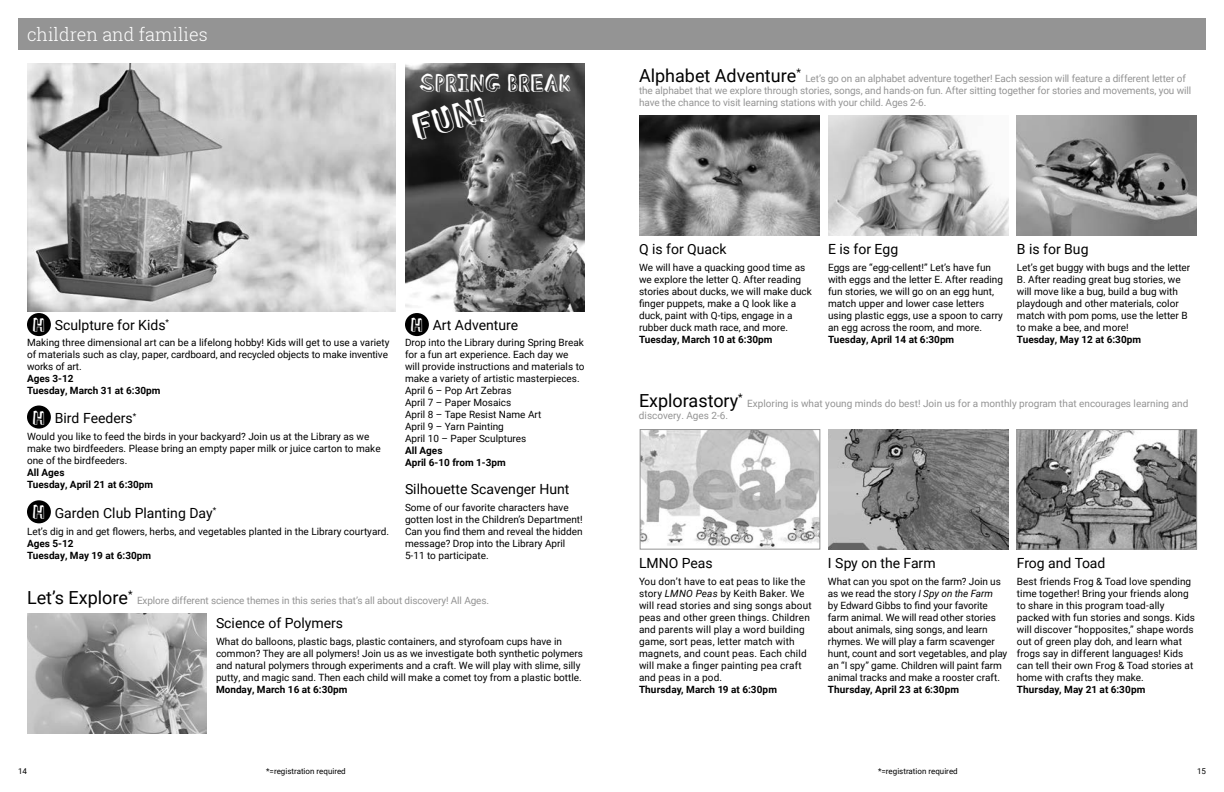
<style>
.page{position:relative;width:1224px;height:792px;background:#fff}
.page>*{position:absolute;margin:0;border:0;box-sizing:border-box;transform-origin:0 0}
.t1{font:36px "Blockhead OT Dark Side";color:#fff}
.t2{font:24px "Blockhead OT Dark Side";letter-spacing:.005em;color:#fff}
.t3{font:19px "Blockhead OT Dark Side";color:#fff}
.t4{font:18px "Roboto";color:#000}
.t5{font:300 18px "Roboto Slab";color:#fff}
.t6{font:14px "Roboto";color:#000}
.t7{font:10px/12px "Roboto";color:#000}
.t8{font:10px/12px "Roboto";letter-spacing:-.01em;color:#949494}
.t9{font:700 10px/12px "Roboto";color:#000}
.t10{font:8px "Roboto";color:#000}
.s1{font-style:italic}
</style>
<div class="page">
<img style="left:27px;top:613px;width:180px;height:121px">
<img style="left:27px;top:63px;width:369px;height:248px">
<img style="left:405px;top:63px;width:180px;height:248px">
<div style="left:18px;top:18px;width:1188px;height:32px;background:#949494"></div>
<img style="left:642px;top:431px;width:176px;height:116px">
<div style="left:640px;top:429px;width:180px;height:120px;border:1px solid #949494"></div>
<img style="left:828px;top:429px;width:180px;height:120px">
<img style="left:1019px;top:431px;width:176px;height:116px">
<div style="left:1017px;top:429px;width:180px;height:120px;border:1px solid #949494"></div>
<img style="left:639px;top:116px;width:180px;height:120px">
<img style="left:828px;top:116px;width:180px;height:120px">
<img style="left:1017px;top:116px;width:180px;height:120px">
<div style="left:27px;top:313px;width:24px;height:23px;background:#000;border-radius:50%"></div>
<div style="left:405px;top:313px;width:24px;height:23px;background:#000;border-radius:50%"></div>
<div style="left:27px;top:406px;width:24px;height:23px;background:#000;border-radius:50%"></div>
<div style="left:27px;top:500px;width:24px;height:23px;background:#000;border-radius:50%"></div>
<h3 class="t5" style="left:27px;top:22px;width:182px">children and families</h3>
<h2 class="t2" style="left:419px;top:71px;width:153px">SPRING BREAK</h2>
<h1 class="t1" style="left:408px;top:110px;width:76px;rotate:-16deg">FUN!</h1>
<h3 class="t3" style="left:32px;top:315px;width:14px">H</h3>
<h3 class="t3" style="left:410px;top:315px;width:14px">H</h3>
<h3 class="t6" style="left:55px;top:315px;width:116px">Sculpture for Kids<sup>*</sup></h3>
<p class="t7" style="left:27px;top:336px;width:364px">Making three dimensional art can be a lifelong hobby! Kids will get to use a variety of materials such as clay, paper, cardboard, and recycled objects to make inventive works of art.</p>
<p class="t9" style="left:27px;top:372px;width:135px">Ages 3-12<br>Tuesday, March 31 at 6:30pm</p>
<h3 class="t6" style="left:55px;top:409px;width:83px">Bird Feeders<sup>*</sup></h3>
<p class="t7" style="left:27px;top:430px;width:355px">Would you like to feed the birds in your backyard? Join us at the Library as we make two birdfeeders. Please bring an empty paper milk or juice carton to make one of the birdfeeders.</p>
<p class="t9" style="left:27px;top:466px;width:128px">All Ages<br>Tuesday, April 21 at 6:30pm</p>
<h3 class="t6" style="left:433px;top:315px;width:87px">Art Adventure</h3>
<p class="t7" style="left:405px;top:336px;width:181px">Drop into the Library during Spring Break for a fun art experience. Each day we will provide instructions and materials to make a variety of artistic masterpieces.<br>April 6 – Pop Art Zebras<br>April 7 – Paper Mosaics<br>April 8 – Tape Resist Name Art<br>April 9 – Yarn Painting<br>April 10 – Paper Sculptures</p>
<p class="t9" style="left:405px;top:444px;width:102px">All Ages<br>April 6-10 from 1-3pm</p>
<h3 class="t3" style="left:32px;top:408px;width:14px">H</h3>
<h3 class="t6" style="left:405px;top:479px;width:166px">Silhouette Scavenger Hunt</h3>
<p class="t7" style="left:405px;top:501px;width:179px">Some of our favorite characters have gotten lost in the Children’s Department!<br>Can you find them and reveal the hidden message? Drop into the Library April 5-11 to participate.</p>
<h3 class="t3" style="left:32px;top:502px;width:14px">H</h3>
<h3 class="t6" style="left:55px;top:503px;width:163px">Garden Club Planting Day<sup>*</sup></h3>
<p class="t7" style="left:27px;top:525px;width:364px">Let’s dig in and get flowers, herbs, and vegetables planted in the Library courtyard.</p>
<p class="t9" style="left:27px;top:537px;width:126px">Ages 5-12<br>Tuesday, May 19 at 6:30pm</p>
<h3 class="t4" style="left:27px;top:585px;width:107px">Let’s Explore<sup>*</sup></h3>
<p class="t8" style="left:137px;top:595px;width:354px">Explore different science themes in this series that’s all about discovery! All Ages.</p>
<h3 class="t6" style="left:216px;top:613px;width:129px">Science of Polymers</h3>
<p class="t7" style="left:216px;top:635px;width:368px">What do balloons, plastic bags, plastic containers, and styrofoam cups have in common? They are all polymers! Join us as we investigate both synthetic polymers and natural polymers through experiments and a craft. We will play with slime, silly putty, and magic sand. Then each child will make a comet toy from a plastic bottle.</p>
<p class="t9" style="left:216px;top:683px;width:133px">Monday, March 16 at 6:30pm</p>
<h3 class="t4" style="left:639px;top:63px;width:163px">Alphabet Adventure<sup>*</sup></h3>
<p class="t8" style="left:639px;top:72px;width:554px;text-indent:166px">Let’s go on an alphabet adventure together! Each session will feature a different letter of the alphabet that we explore through stories, songs, and hands-on fun. After sitting together for stories and movements, you will have the chance to visit learning stations with your child. Ages 2-6.</p>
<h3 class="t6" style="left:639px;top:240px;width:89px">Q is for Quack</h3>
<p class="t7" style="left:639px;top:261px;width:174px">We will have a quacking good time as we explore the letter Q. After reading stories about ducks, we will make duck finger puppets, make a Q look like a duck, paint with Q-tips, engage in a rubber duck math race, and more.</p>
<p class="t9" style="left:639px;top:333px;width:135px">Tuesday, March 10 at 6:30pm</p>
<h3 class="t6" style="left:828px;top:240px;width:72px">E is for Egg</h3>
<p class="t7" style="left:828px;top:261px;width:176px">Eggs are “egg-cellent!” Let’s have fun with eggs and the letter E. After reading fun stories, we will go on an egg hunt, match upper and lower case letters using plastic eggs, use a spoon to carry an egg across the room, and more.</p>
<p class="t9" style="left:828px;top:333px;width:128px">Tuesday, April 14 at 6:30pm</p>
<h3 class="t6" style="left:1017px;top:240px;width:73px">B is for Bug</h3>
<p class="t7" style="left:1017px;top:261px;width:175px">Let’s get buggy with bugs and the letter B. After reading great bug stories, we will move like a bug, build a bug with playdough and other materials, color match with pom poms, use the letter B to make a bee, and more!</p>
<p class="t9" style="left:1017px;top:333px;width:126px">Tuesday, May 12 at 6:30pm</p>
<h3 class="t4" style="left:639px;top:388px;width:105px">Explorastory<sup>*</sup></h3>
<p class="t8" style="left:747px;top:398px;width:443px">Exploring is what young minds do best! Join us for a monthly program that encourages learning and</p>
<p class="t8" style="left:639px;top:410px;width:91px">discovery. Ages 2-6.</p>
<h3 class="t6" style="left:639px;top:553px;width:75px">LMNO Peas</h3>
<p class="t7" style="left:639px;top:575px;width:174px">You don’t have to eat peas to like the story <span class="s1">LMNO Peas</span> by Keith Baker. We will read stories and sing songs about peas and other green things. Children and parents will play a word building game, sort peas, letter match with magnets, and count peas. Each child will make a finger painting pea craft and peas in a pod.</p>
<p class="t9" style="left:639px;top:683px;width:140px">Thursday, March 19 at 6:30pm</p>
<h3 class="t6" style="left:828px;top:553px;width:109px">I Spy on the Farm</h3>
<p class="t7" style="left:828px;top:575px;width:181px">What can you spot on the farm? Join us as we read the story <span class="s1">I Spy on the Farm<br></span>by Edward Gibbs to find your favorite farm animal. We will read other stories about animals, sing songs, and learn rhymes. We will play a farm scavenger hunt, count and sort vegetables, and play an “I spy” game. Children will paint farm animal tracks and make a rooster craft.</p>
<p class="t9" style="left:828px;top:683px;width:133px">Thursday, April 23 at 6:30pm</p>
<h3 class="t6" style="left:1017px;top:553px;width:90px">Frog and Toad</h3>
<p class="t7" style="left:1017px;top:575px;width:180px">Best friends Frog &amp; Toad love spending time together! Bring your friends along to share in this program toad-ally packed with fun stories and songs. Kids will discover “hopposites,” shape words out of green play doh, and learn what frogs say in different languages! Kids can tell their own Frog &amp; Toad stories at home with crafts they make.</p>
<p class="t9" style="left:1017px;top:683px;width:130px">Thursday, May 21 at 6:30pm</p>
<p class="t10" style="left:18px;top:766px;width:10px">14</p>
<p class="t10" style="left:266px;top:766px;width:81px">*=registration required</p>
<p class="t10" style="left:1197px;top:766px;width:10px">15</p>
<p class="t10" style="left:878px;top:766px;width:81px">*=registration required</p>
</div>
